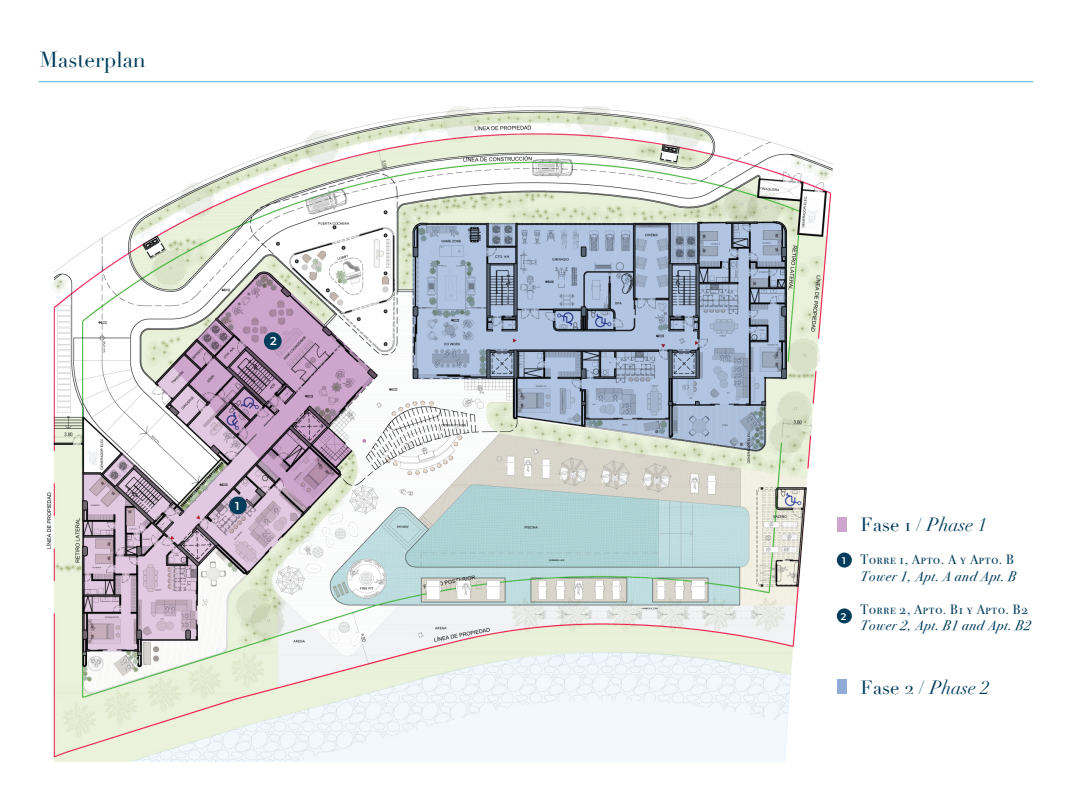
<style>
.page{position:relative;width:1080px;height:810px;background:#fff}
.page>*{position:absolute;margin:0;border:0;box-sizing:border-box;transform-origin:0 0}
.t1{font:21.25px "Didot";color:#003c5b}
.t2{font:18.75px "Didot";color:#003c5b}
.t3{font:13.75px "Bodoni Svty Two SCITCTT";letter-spacing:.045em;color:#003c5b}
.t4{font:italic 13.75px "Bodoni Svty Two ITCTT";letter-spacing:.045em;color:#003c5b}
.t5{font:600 11.38px "Montserrat";color:#fff}
.t6{font:600 9.62px "Montserrat";color:#fff}
.s1{font-style:italic}
</style>
<div class="page">
<img style="left:38px;top:81px;width:813px;height:681px">
<svg style="left:82px;top:366px;width:226px;height:286px"></svg>
<svg style="left:171px;top:272px;width:207px;height:239px"></svg>
<svg style="left:412px;top:223px;width:203px;height:208px;fill:#b1c4e2"></svg>
<svg style="left:615px;top:223px;width:172px;height:228px"></svg>
<div style="left:229px;top:497px;width:18px;height:17px;background:#003c5b;border-radius:50%"></div>
<div style="left:264px;top:332px;width:18px;height:18px;background:#003c5b;border-radius:50%"></div>
<svg style="left:362px;top:439px;width:5px;height:4px"></svg>
<hr style="left:39px;top:81px;width:994px;height:1px;background:#74bddd">
<div style="left:837px;top:553px;width:15px;height:15px;background:#003c5b;border-radius:50%"></div>
<div style="left:837px;top:608px;width:15px;height:15px;background:#003c5b;border-radius:50%"></div>
<div style="left:837px;top:517px;width:10px;height:15px;background:#cea5cc"></div>
<div style="left:837px;top:679px;width:10px;height:15px;background:#90acd6"></div>
<h1 class="t1" style="left:40px;top:47px;width:108px">Masterplan</h1>
<p class="t5" style="left:270px;top:333px;width:8px">2</p>
<p class="t5" style="left:235px;top:498px;width:6px">1</p>
<p class="t6" style="left:842px;top:554px;width:5px">1</p>
<p class="t6" style="left:841px;top:609px;width:7px">2</p>
<h2 class="t2" style="left:861px;top:513px;width:128px">Fase 1 / <span class="s1">Phase 1</span></h2>
<p class="t3" style="left:861px;top:551px;width:155px">Torre 1, Apto. A y Apto. B</p>
<p class="t4" style="left:861px;top:564px;width:157px">Tower 1, Apt. A and Apt. B</p>
<p class="t3" style="left:861px;top:601px;width:169px">Torre 2, Apto. B1 y Apto. B2</p>
<p class="t4" style="left:861px;top:613px;width:172px">Tower 2, Apt. B1 and Apt. B2</p>
<h2 class="t2" style="left:861px;top:676px;width:131px">Fase 2 / <span class="s1">Phase 2</span></h2>
</div>
